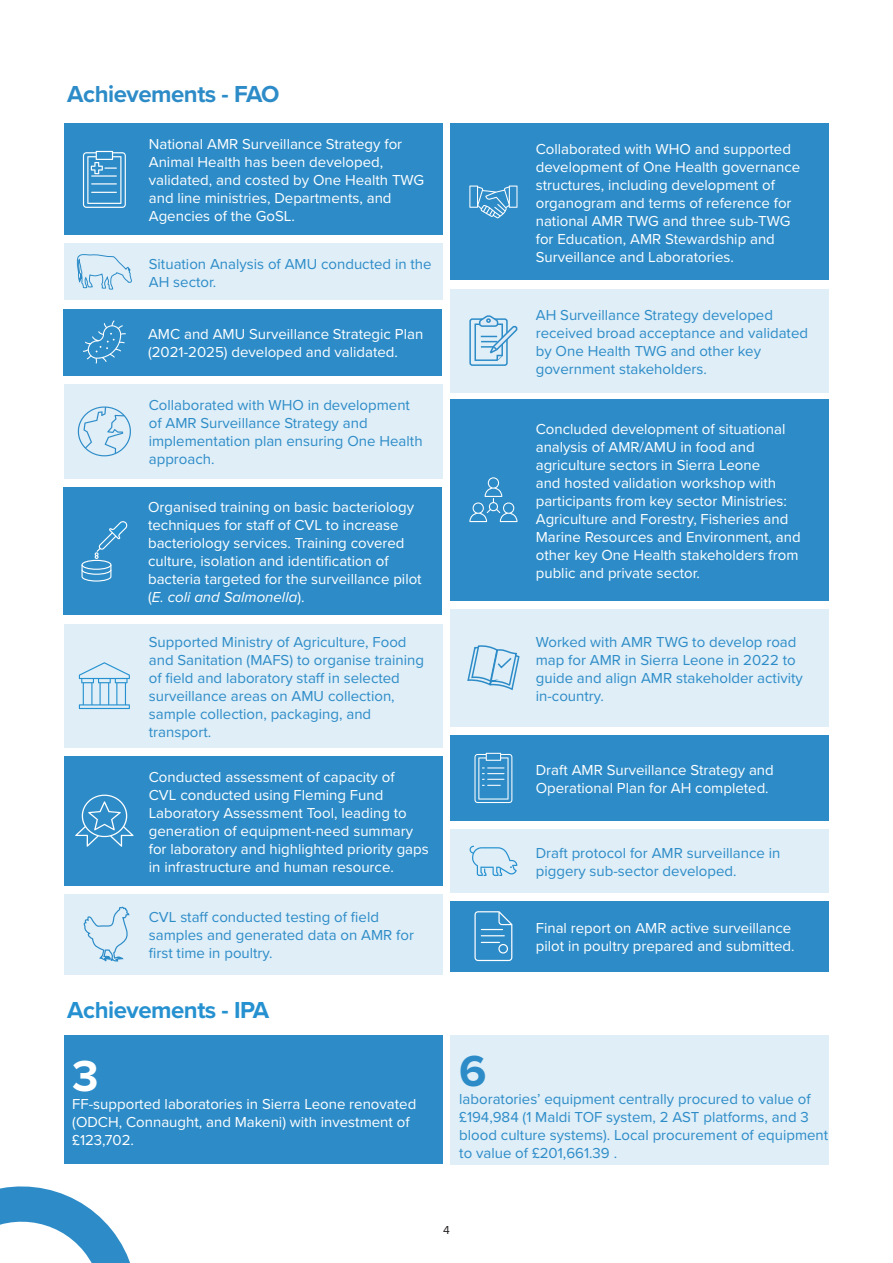
<style>
.page{position:relative;width:893px;height:1263px;background:#fff}
.page>*{position:absolute;margin:0;border:0;box-sizing:border-box;transform-origin:0 0}
.t1{font:700 45px "Proxima Nova";color:#fff}
.t2{font:700 45px "Proxima Nova";color:#2d8cc8}
.t3{font:700 24px "Proxima Nova";letter-spacing:-.02em;color:#2d8cc8}
.t4{font:700 24px "Proxima Nova";letter-spacing:-.02em;color:#2691d0}
.t5{font:15px/18px "Proxima Nova";color:#fff}
.t6{font:15px/18px "Proxima Nova";color:#2d8cc8}
.t7{font:12px "Proxima Nova";color:#231f20}
.s1{font-style:italic}
</style>
<div class="page">
<svg style="left:0;top:1186px;width:130px;height:77px"></svg>
<div style="left:64px;top:384px;width:378px;height:95px;background:#dfeef7"></div>
<div style="left:64px;top:624px;width:378px;height:123px;background:#dfeef7"></div>
<div style="left:64px;top:894px;width:378px;height:80px;background:#dfeef7"></div>
<div style="left:451px;top:609px;width:378px;height:118px;background:#dfeef7"></div>
<div style="left:451px;top:829px;width:378px;height:63px;background:#dfeef7"></div>
<div style="left:64px;top:244px;width:378px;height:56px;background:#dfeef7"></div>
<div style="left:451px;top:289px;width:378px;height:103px;background:#dfeef7"></div>
<div style="left:64px;top:756px;width:378px;height:129px;background:#2d8cc8"></div>
<div style="left:451px;top:399px;width:378px;height:201px;background:#2d8cc8"></div>
<div style="left:451px;top:735px;width:378px;height:86px;background:#2d8cc8"></div>
<div style="left:451px;top:901px;width:378px;height:70px;background:#2d8cc8"></div>
<div style="left:63px;top:309px;width:378px;height:66px;background:#2d8cc8"></div>
<div style="left:63px;top:487px;width:378px;height:128px;background:#2d8cc8"></div>
<div style="left:64px;top:124px;width:378px;height:111px;background:#2d8cc8"></div>
<div style="left:451px;top:124px;width:378px;height:156px;background:#2d8cc8"></div>
<div style="left:64px;top:1035px;width:378px;height:129px;background:#2d8cc8"></div>
<div style="left:451px;top:1035px;width:378px;height:129px;background:#dfeef7"></div>
<svg style="left:83px;top:151px;width:43px;height:57px"></svg>
<svg style="left:469px;top:186px;width:48px;height:32px"></svg>
<svg style="left:76px;top:254px;width:56px;height:35px"></svg>
<div style="left:469px;top:318px;width:39px;height:48px;border:2px solid #2d8cc8;border-radius:2px"></div>
<svg style="left:474px;top:315px;width:44px;height:47px"></svg>
<svg style="left:78px;top:406px;width:53px;height:50px"></svg>
<svg style="left:83px;top:320px;width:43px;height:44px"></svg>
<svg style="left:81px;top:521px;width:47px;height:61px"></svg>
<svg style="left:469px;top:477px;width:48px;height:45px"></svg>
<svg style="left:467px;top:645px;width:53px;height:46px"></svg>
<svg style="left:79px;top:662px;width:51px;height:47px"></svg>
<svg style="left:474px;top:753px;width:38px;height:50px"></svg>
<svg style="left:470px;top:846px;width:47px;height:30px"></svg>
<svg style="left:83px;top:907px;width:47px;height:55px"></svg>
<svg style="left:474px;top:911px;width:38px;height:50px"></svg>
<svg style="left:75px;top:795px;width:59px;height:52px"></svg>
<p class="t3" style="left:67px;top:76px;width:214px">Achievements - FAO</p>
<p class="t5" style="left:149px;top:135px;width:277px">National AMR Surveillance Strategy for Animal Health has been developed, validated, and costed by One Health TWG and line ministries, Departments, and Agencies of the GoSL.</p>
<p class="t5" style="left:536px;top:139px;width:266px">Collaborated with WHO and supported development of One Health governance structures, including development of organogram and terms of reference for national AMR TWG and three sub-TWG for Education, AMR Stewardship and Surveillance and Laboratories.</p>
<p class="t6" style="left:149px;top:254px;width:284px">Situation Analysis of AMU conducted in the<br>AH sector.</p>
<p class="t5" style="left:148px;top:324px;width:277px">AMC and AMU Surveillance Strategic Plan (2021-2025) developed and validated.</p>
<p class="t6" style="left:149px;top:396px;width:275px">Collaborated with WHO in development of AMR Surveillance Strategy and implementation plan ensuring One Health approach.</p>
<p class="t5" style="left:148px;top:498px;width:275px">Organised training on basic bacteriology techniques for staff of CVL to increase bacteriology services. Training covered culture, isolation and identification of bacteria targeted for the surveillance pilot (<span class="s1">E. coli and Salmonella</span>).</p>
<p class="t6" style="left:149px;top:632px;width:277px">Supported Ministry of Agriculture, Food and Sanitation (MAFS) to organise training of field and laboratory staff in selected surveillance areas on AMU collection, sample collection, packaging, and transport.</p>
<p class="t5" style="left:149px;top:767px;width:281px">Conducted assessment of capacity of<br>CVL conducted using Fleming Fund Laboratory Assessment Tool, leading to generation of equipment-need summary for laboratory and highlighted priority gaps in infrastructure and human resource.</p>
<p class="t6" style="left:149px;top:907px;width:267px">CVL staff conducted testing of field samples and generated data on AMR for first time in poultry.</p>
<p class="t4" style="left:67px;top:992px;width:203px">Achievements - IPA</p>
<p class="t1" style="left:72px;top:1042px;width:28px">3</p>
<p class="t5" style="left:72px;top:1094px;width:345px">FF-supported laboratories in Sierra Leone renovated (ODCH, Connaught, and Makeni) with investment of £123,702.</p>
<p class="t6" style="left:536px;top:305px;width:274px">AH Surveillance Strategy developed received broad acceptance and validated by One Health TWG and other key government stakeholders.</p>
<p class="t5" style="left:536px;top:419px;width:266px">Concluded development of situational analysis of AMR/AMU in food and agriculture sectors in Sierra Leone<br>and hosted validation workshop with participants from key sector Ministries:<br>Agriculture and Forestry, Fisheries and Marine Resources and Environment, and other key One Health stakeholders from public and private sector.</p>
<p class="t6" style="left:536px;top:632px;width:269px">Worked with AMR TWG to develop road map for AMR in Sierra Leone in 2022 to guide and align AMR stakeholder activity in-country.</p>
<p class="t5" style="left:536px;top:760px;width:239px">Draft AMR Surveillance Strategy and<br>Operational Plan for AH completed.</p>
<p class="t6" style="left:536px;top:843px;width:246px">Draft protocol for AMR surveillance in piggery sub-sector developed.</p>
<p class="t5" style="left:536px;top:918px;width:260px">Final report on AMR active surveillance pilot in poultry prepared and submitted.</p>
<p class="t2" style="left:459px;top:1037px;width:29px">6</p>
<p class="t6" style="left:459px;top:1089px;width:371px">laboratories’ equipment centrally procured to value of £194,984 (1 Maldi TOF system, 2 AST platforms, and 3 blood culture systems). Local procurement of equipment to value of £201,661.39 .</p>
<p class="t7" style="left:443px;top:1221px;width:8px">4</p>
</div>
